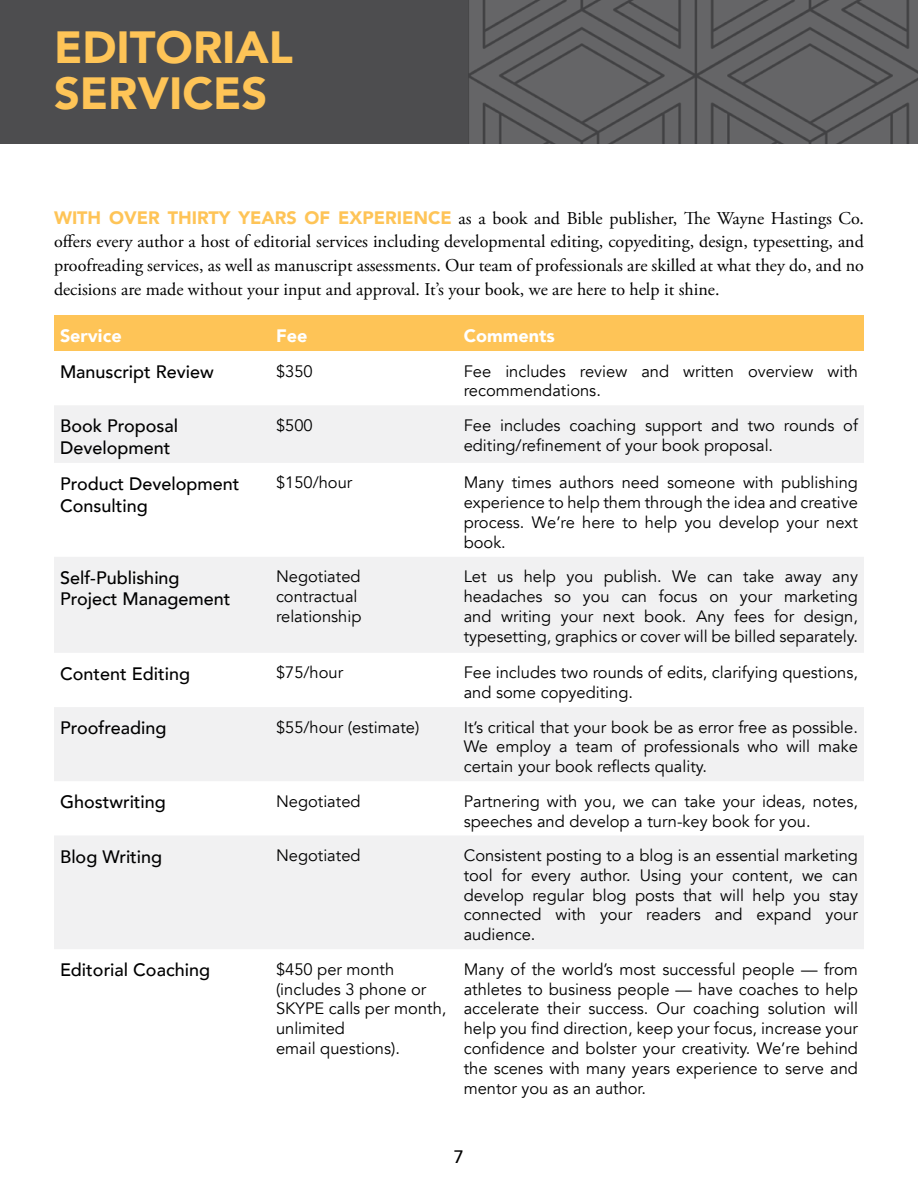
<style>
.page{position:relative;width:918px;height:1188px;background:#fff}
.page>*{position:absolute;margin:0;border:0;box-sizing:border-box;transform-origin:0 0}
.t1{font:900 45px/46.5px "Avenir";color:#fec457}
.t2{font:18px/24px "Adobe Garamond Pro";color:#000;text-align:justify}
.t3{font:500 18px/21.6px "Avenir";color:#000}
.t4{font:900 18px "Avenir";color:#fff}
.t5{font:16.5px/19.8px "Avenir";color:#000}
.s1{font-family:"Avenir";font-weight:900;color:#fec457}
</style>
<div class="page">
<div style="left:0;top:0;width:918px;height:144px;background:#4d4d4f"></div>
<img style="left:468px;top:0;width:450px;height:144px">
<div style="left:54px;top:315px;width:810px;height:36px;background:#fec457"></div>
<svg style="left:54px;top:406px;width:810px;height:543px;fill:#f1f1f2"></svg>
<h1 class="t1" style="left:54px;top:23px;width:241px">EDITORIAL<br>SERVICES</h1>
<p class="t2" style="left:54px;top:206px;width:812px"><span class="s1">WITH OVER THIRTY YEARS OF EXPERIENCE</span> as a book and Bible publisher, The Wayne Hastings Co. offers every author a host of editorial services including developmental editing, copyediting, design, typesetting, and proofreading services, as well as manuscript assessments. Our team of professionals are skilled at what they do, and no decisions are made without your input and approval. It’s your book, we are here to help it shine.</p>
<p class="t4" style="left:60px;top:320px;width:63px">Service</p>
<p class="t4" style="left:276px;top:320px;width:33px">Fee</p>
<p class="t4" style="left:464px;top:320px;width:92px">Comments</p>
<p class="t3" style="left:60px;top:360px;width:155px">Manuscript Review</p>
<p class="t5" style="left:276px;top:361px;width:38px">$350</p>
<p class="t5" style="left:464px;top:361px;width:396px">Fee includes review and written overview with recommendations.</p>
<p class="t3" style="left:60px;top:414px;width:120px">Book Proposal<br>Development</p>
<p class="t5" style="left:276px;top:416px;width:38px">$500</p>
<p class="t5" style="left:464px;top:416px;width:396px">Fee includes coaching support and two rounds of editing/refinement of your book proposal.</p>
<p class="t3" style="left:60px;top:472px;width:181px">Product Development<br>Consulting</p>
<p class="t5" style="left:276px;top:473px;width:78px">$150/hour</p>
<p class="t5" style="left:464px;top:473px;width:396px;text-align:justify">Many times authors need someone with publishing experience to help them through the idea and creative process. We’re here to help you develop your next book.</p>
<p class="t3" style="left:60px;top:566px;width:172px">Self-Publishing<br>Project Management</p>
<p class="t5" style="left:276px;top:567px;width:87px">Negotiated contractual relationship</p>
<p class="t5" style="left:464px;top:567px;width:396px;text-align:justify">Let us help you publish. We can take away any headaches so you can focus on your marketing and writing your next book. Any fees for design, typesetting, graphics or cover will be billed separately.</p>
<p class="t3" style="left:60px;top:662px;width:132px">Content Editing</p>
<p class="t5" style="left:276px;top:663px;width:69px">$75/hour</p>
<p class="t5" style="left:464px;top:663px;width:396px">Fee includes two rounds of edits, clarifying questions, and some copyediting.</p>
<p class="t3" style="left:60px;top:716px;width:108px">Proofreading</p>
<p class="t5" style="left:276px;top:717px;width:145px">$55/hour (estimate)</p>
<p class="t5" style="left:464px;top:717px;width:396px;text-align:justify">It’s critical that your book be as error free as possible.<br>We employ a team of professionals who will make certain your book reflects quality.</p>
<p class="t3" style="left:60px;top:790px;width:107px">Ghostwriting</p>
<p class="t5" style="left:276px;top:791px;width:86px">Negotiated</p>
<p class="t5" style="left:464px;top:791px;width:396px">Partnering with you, we can take your ideas, notes, speeches and develop a turn-key book for you.</p>
<p class="t3" style="left:60px;top:844px;width:104px">Blog Writing</p>
<p class="t5" style="left:276px;top:846px;width:86px">Negotiated</p>
<p class="t5" style="left:464px;top:846px;width:396px;text-align:justify">Consistent posting to a blog is an essential marketing tool for every author. Using your content, we can develop regular blog posts that will help you stay connected with your readers and expand your audience.</p>
<p class="t3" style="left:60px;top:958px;width:152px">Editorial Coaching</p>
<p class="t5" style="left:276px;top:959px;width:172px">$450 per month (includes 3 phone or<br>SKYPE calls per month, unlimited<br>email questions).</p>
<p class="t5" style="left:464px;top:959px;width:396px;text-align:justify">Many of the world’s most successful people — from athletes to business people — have coaches to help accelerate their success. Our coaching solution will help you find direction, keep your focus, increase your confidence and bolster your creativity. We’re behind the scenes with many years experience to serve and mentor you as an author.</p>
<p class="t3" style="left:454px;top:1145px;width:12px">7</p>
</div>
